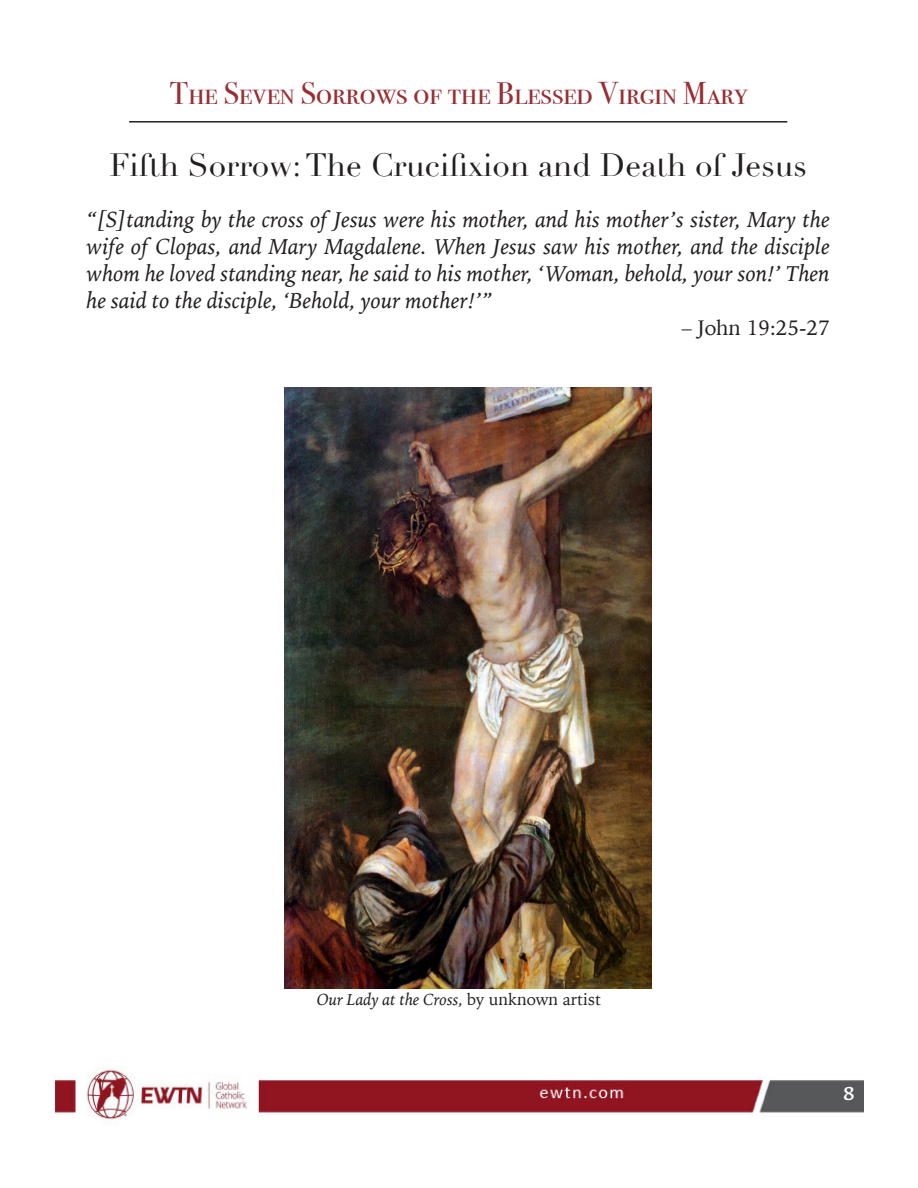
<style>
.page{position:relative;width:918px;height:1188px;background:#fff}
.page>*{position:absolute;margin:0;border:0;box-sizing:border-box;transform-origin:0 0}
.t1{font:31.5px "Didot";color:#231f20}
.t2{font:31.5px "Bodoni Svty Two SCITCTT";color:#982e33}
.t3{font:italic 22.5px/27px "Iowan Old Style";color:#231f20;text-align:justify}
.t4{font:21px "Iowan Old Style";color:#231f20}
.t5{font:19.5px "Kefa";color:#fff}
.t6{font:italic 16.5px "Iowan Old Style";color:#231f20}
.s1{font-style:normal}
</style>
<div class="page">
<img style="left:54px;top:121px;width:810px;height:999px">
<hr style="left:129px;top:121px;width:658px;height:2px;background:#231f20">
<img style="left:284px;top:387px;width:368px;height:601px">
<p class="t2" style="left:170px;top:74px;width:580px">The Seven Sorrows of the Blessed Virgin Mary</p>
<p class="t1" style="left:110px;top:147px;width:699px">Fifth Sorrow: The Crucifixion and Death of Jesus</p>
<p class="t3" style="left:87px;top:205px;width:745px">“[S]tanding by the cross of Jesus were his mother, and his mother’s sister, Mary the wife of Clopas, and Mary Magdalene. When Jesus saw his mother, and the disciple whom he loved standing near, he said to his mother, ‘Woman, behold, your son!’ Then he said to the disciple, ‘Behold, your mother!’”</p>
<p class="t4" style="left:681px;top:308px;width:150px">– John 19:25-27</p>
<p class="t6" style="left:317px;top:985px;width:286px">Our Lady at the Cross, <span class="s1">by unknown artist</span></p>
<p class="t5" style="left:843px;top:1081px;width:13px">8</p>
</div>
